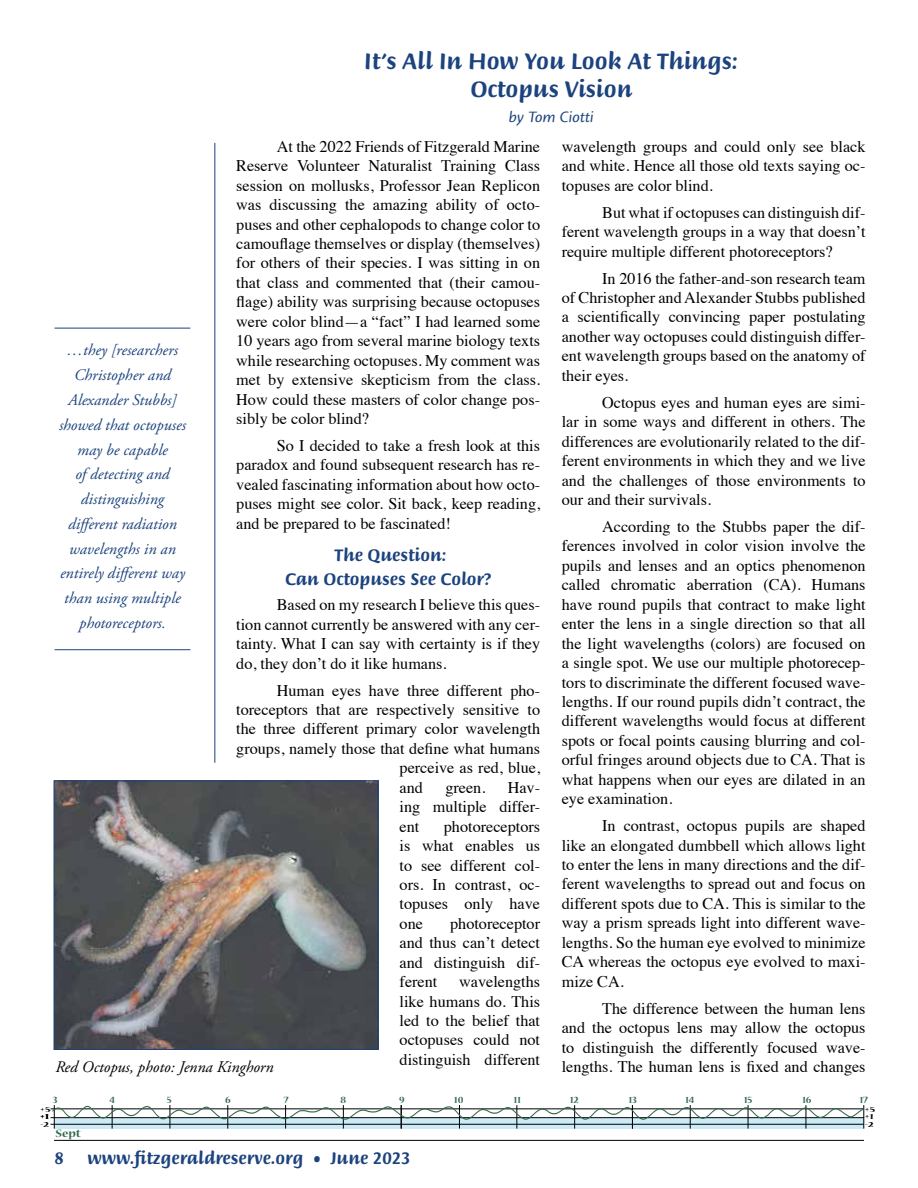
<style>
.page{position:relative;width:918px;height:1188px;background:#fff}
.page>*{position:absolute;margin:0;border:0;box-sizing:border-box;transform-origin:0 0}
.t1{font:700 24px/28.8px "Briem Script Std";color:#1c437e;text-align:center;scale:.95 1}
.t2{font:700 18px/24px "Briem Script Std";color:#1c437e;text-align:center;scale:.95 1}
.t3{font:italic 16.5px "Cronos Pro";letter-spacing:.005em;color:#1c437e}
.t4{font:16.2px/19.5px "Times";color:#000;text-align:justify}
.t5{font:italic 16.2px/24.8px "Adobe Garamond Pro";color:#1c437e;text-align:center}
.t6{font:italic 16.2px "Adobe Garamond Pro";color:#000}
.t7{font:700 12.15px "Nueva Std";color:#33694d;scale:1.05 1}
.t8{font:700 10.5px "Nueva Std";color:#33694d}
.t9{font:700 8.4px "Nueva Std";color:#000;scale:1.43 1}
.s1{font-size:12px}
</style>
<div class="page">
<hr style="left:51px;top:1109px;width:813px;height:1px;background:#000">
<hr style="left:51px;top:1117px;width:813px;height:1px;background:#000">
<hr style="left:51px;top:1124px;width:813px;height:1px;background:#000">
<hr style="left:54px;top:1140px;width:810px;height:1px;background:#000">
<hr style="left:214px;top:143px;width:1px;height:620px;background:#1c437e">
<hr style="left:55px;top:328px;width:135px;height:1px;background:#1c437e">
<hr style="left:55px;top:649px;width:135px;height:1px;background:#1c437e">
<svg style="left:52px;top:1105px;width:813px;height:24px"></svg>
<img style="left:56px;top:783px;width:320px;height:265px">
<div style="left:54px;top:781px;width:324px;height:269px;border:1px solid #1c437e"></div>
<h1 class="t1" style="left:364px;top:46px;width:395px">It’s All In How You Look At Things:<br>Octopus Vision</h1>
<p class="t3" style="left:509px;top:108px;width:86px">by Tom Ciotti</p>
<p class="t4" style="left:236px;top:135px;width:305px;text-indent:40px">At the 2022 Friends of Fitzgerald Marine Reserve Volunteer Naturalist Training Class session on mollusks, Professor Jean Replicon was discussing the amazing ability of octo&shy;puses and other cephalopods to change color to camouflage themselves or display (themselves) for others of their species. I was sitting in on that class and commented that (their camou&shy;flage) ability was surprising because octopuses were color blind—a “fact” I had learned some 10 years ago from several marine biology texts while researching octopuses. My comment was met by extensive skepticism from the class.<br>How could these masters of color change pos&shy;sibly be color blind?</p>
<p class="t4" style="left:236px;top:434px;width:305px;text-indent:40px">So I decided to take a fresh look at this paradox and found subsequent research has re&shy;vealed fascinating information about how octo&shy;puses might see color. Sit back, keep reading, and be prepared to be fascinated!</p>
<p class="t2" style="left:285px;top:544px;width:219px">The Question:<br>Can Octopuses See Color?</p>
<p class="t4" style="left:236px;top:594px;width:305px;text-indent:40px">Based on my research I believe this ques&shy;tion cannot currently be answered with any cer&shy;tainty. What I can say with certainty is if they do, they don’t do it like humans.</p>
<p class="t4" style="left:277px;top:679px;width:265px">Human eyes have three different pho-</p>
<p class="t4" style="left:236px;top:698px;width:305px">toreceptors that are respectively sensitive to</p>
<p class="t4" style="left:236px;top:718px;width:305px">the three different primary color wavelength</p>
<p class="t4" style="left:236px;top:737px;width:305px">groups, namely those that define what humans</p>
<p class="t4" style="left:400px;top:757px;width:142px">perceive as red, blue,</p>
<p class="t4" style="left:400px;top:776px;width:25px">and</p>
<p class="t4" style="left:445px;top:776px;width:42px">green.</p>
<p class="t5" style="left:59px;top:338px;width:128px">…they [researchers<br>Christopher and<br>Alexander Stubbs] showed that octopuses may be capable<br>of detecting and distinguishing different radiation wavelengths in an entirely different way than using multiple photoreceptors.</p>
<p class="t4" style="left:400px;top:776px;width:142px;text-indent:108px">Hav&shy;ing multiple differ&shy;ent</p>
<p class="t4" style="left:400px;top:815px;width:142px;text-indent:44px">photoreceptors is what enables us to see different col&shy;ors. In contrast, oc&shy;topuses only have one</p>
<p class="t4" style="left:400px;top:912px;width:142px;text-indent:51px">photoreceptor and thus can’t detect and distinguish dif&shy;ferent</p>
<p class="t4" style="left:400px;top:971px;width:142px;text-indent:60px">wavelengths like humans do. This led to the belief that octopuses could not distinguish different</p>
<p class="t6" style="left:56px;top:1058px;width:220px">Red Octopus, photo: Jenna Kinghorn</p>
<p class="t4" style="left:562px;top:135px;width:305px">wavelength groups and could only see black and white. Hence all those old texts saying oc&shy;topuses are color blind.</p>
<p class="t4" style="left:562px;top:201px;width:305px;text-indent:40px">But what if octopuses can distinguish dif&shy;ferent wavelength groups in a way that doesn’t require multiple different photoreceptors?</p>
<p class="t4" style="left:562px;top:267px;width:305px;text-indent:40px">In 2016 the father-and-son research team of Christopher and Alexander Stubbs published a scientifically convincing paper postulating another way octopuses could distinguish differ&shy;ent wavelength groups based on the anatomy of their eyes.</p>
<p class="t4" style="left:562px;top:391px;width:305px;text-indent:40px">Octopus eyes and human eyes are simi&shy;lar in some ways and different in others. The differences are evolutionarily related to the dif&shy;ferent environments in which they and we live and the challenges of those environments to our and their survivals.</p>
<p class="t4" style="left:562px;top:515px;width:305px;text-indent:40px">According to the Stubbs paper the dif&shy;ferences involved in color vision involve the pupils and lenses and an optics phenomenon called chromatic aberration (CA). Humans have round pupils that contract to make light enter the lens in a single direction so that all the light wavelengths (colors) are focused on a single spot. We use our multiple photorecep&shy;tors to discriminate the different focused wave&shy;lengths. If our round pupils didn’t contract, the different wavelengths would focus at different spots or focal points causing blurring and col&shy;orful fringes around objects due to CA. That is what happens when our eyes are dilated in an eye examination.</p>
<p class="t4" style="left:562px;top:815px;width:305px;text-indent:40px">In contrast, octopus pupils are shaped like an elongated dumbbell which allows light to enter the lens in many directions and the dif&shy;ferent wavelengths to spread out and focus on different spots due to CA. This is similar to the way a prism spreads light into different wave&shy;lengths. So the human eye evolved to minimize CA whereas the octopus eye evolved to maxi&shy;mize CA.</p>
<p class="t4" style="left:562px;top:997px;width:305px;text-indent:40px">The difference between the human lens and the octopus lens may allow the octopus to distinguish the differently focused wave&shy;lengths. The human lens is fixed and changes</p>
<p class="t8" style="left:53px;top:1095px;width:6px">3</p>
<p class="t8" style="left:110px;top:1095px;width:7px">4</p>
<p class="t8" style="left:167px;top:1095px;width:6px">5</p>
<p class="t8" style="left:225px;top:1095px;width:7px">6</p>
<p class="t8" style="left:284px;top:1095px;width:6px">7</p>
<p class="t8" style="left:341px;top:1095px;width:7px">8</p>
<p class="t8" style="left:399px;top:1095px;width:7px">9</p>
<p class="t8" style="left:454px;top:1095px;width:11px">10</p>
<p class="t8" style="left:514px;top:1095px;width:9px">11</p>
<p class="t8" style="left:570px;top:1095px;width:10px">12</p>
<p class="t8" style="left:629px;top:1095px;width:10px">13</p>
<p class="t8" style="left:685px;top:1095px;width:10px">14</p>
<p class="t8" style="left:744px;top:1095px;width:10px">15</p>
<p class="t8" style="left:802px;top:1095px;width:10px">16</p>
<p class="t8" style="left:860px;top:1095px;width:10px">17</p>
<p class="t9" style="left:41px;top:1105px;width:9px">+5</p>
<p class="t9" style="left:865px;top:1105px;width:9px">+5</p>
<p class="t9" style="left:41px;top:1121px;width:7px">-2</p>
<p class="t9" style="left:865px;top:1121px;width:7px">-2</p>
<p class="t9" style="left:41px;top:1113px;width:7px">+1</p>
<p class="t9" style="left:865px;top:1113px;width:7px">+1</p>
<p class="t7" style="left:56px;top:1128px;width:26px">Sept</p>
<p class="t2" style="left:55px;top:1147px;width:11px">8</p>
<p class="t2" style="left:87px;top:1147px;width:342px">www.fitzgeraldreserve.org <span class="s1">•</span> June 2023</p>
</div>
